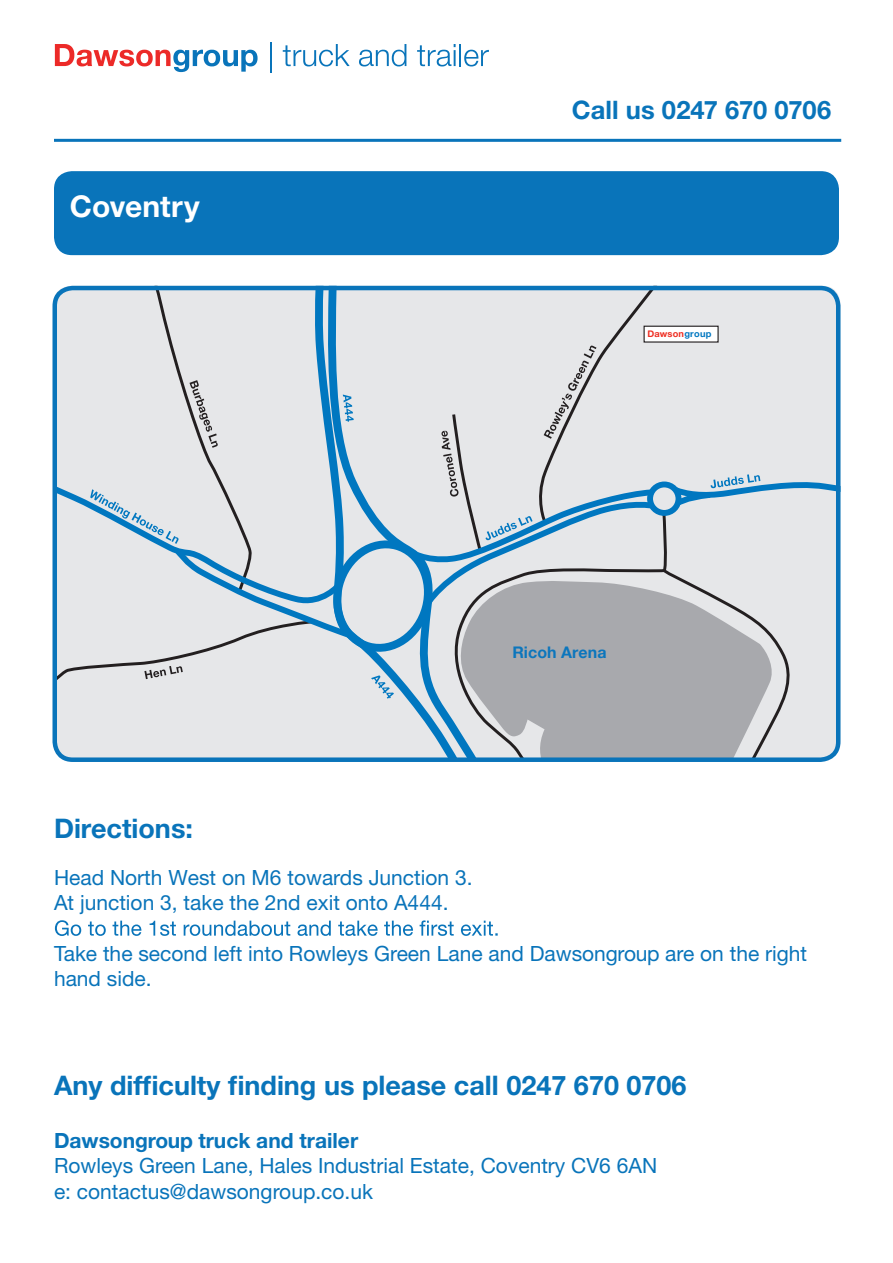
<style>
.page{position:relative;width:893px;height:1263px;background:#fff}
.page>*{position:absolute;margin:0;border:0;box-sizing:border-box;transform-origin:0 0}
.t1{font:700 30px "Helvetica Neue LT Std";color:#fff}
.t2{font:700 27px "Helvetica Neue LT Std";color:#0974ba}
.t3{font:700 25.5px "Helvetica Neue LT Std";color:#0974ba}
.t4{font:21px/25.2px "Helvetica Neue LT Std";color:#0974ba}
.t5{font:700 21px "Helvetica Neue LT Std";color:#0974ba}
.t6{font:700 16.05px "Helvetica Neue";letter-spacing:.005em;color:#0c76bd}
.t7{font:700 9.3px "Helvetica Neue";letter-spacing:.02em;color:#ee2e22}
.s1{color:#0077c0}
</style>
<div class="page">
<div style="left:57px;top:286px;width:783px;height:471px;background:#e6e7e9"></div>
<div style="left:535px;top:291px;width:256px;height:220px;background:#e6e7e9"></div>
<div style="left:78px;top:291px;width:174px;height:55px;background:#e6e7e9"></div>
<div style="left:324px;top:291px;width:186px;height:466px;background:#e6e7e9"></div>
<svg style="left:443px;top:511px;width:352px;height:246px;background:#d9dde0"></svg>
<div style="left:643px;top:326px;width:76px;height:17px;background:#fff;border:1px solid #231f20"></div>
<div style="left:647px;top:481px;width:34px;height:35px;border:6px solid #0077c0;border-radius:50%"></div>
<svg style="left:457px;top:580px;width:318px;height:177px;background:#b5b6ba"></svg>
<svg style="left:668px;top:474px;width:167px;height:35px;background:#b0ccdf"></svg>
<svg style="left:57px;top:346px;width:601px;height:353px;background:#ccd4db"></svg>
<div style="left:52px;top:286px;width:788px;height:476px;border:4px solid #0974ba;border-radius:18px"></div>
<div style="left:54px;top:171px;width:785px;height:84px;background:#0974ba;border-radius:18px"></div>
<div style="left:53px;top:139px;width:788px;height:3px;border:2px solid #0974ba"></div>
<svg style="left:55px;top:920px;width:443px;height:16px"></svg>
<svg style="left:55px;top:44px;width:203px;height:28px"></svg>
<hr style="left:270px;top:42px;width:1px;height:31px;background:#0974ba">
<svg style="left:283px;top:44px;width:67px;height:22px"></svg>
<svg style="left:359px;top:44px;width:47px;height:22px"></svg>
<svg style="left:417px;top:44px;width:39px;height:22px"></svg>
<hr style="left:459px;top:44px;width:2px;height:22px;background:#0974ba">
<svg style="left:464px;top:50px;width:25px;height:16px"></svg>
<h1 class="t1" style="left:70px;top:188px;width:131px">Coventry</h1>
<p class="t3" style="left:572px;top:94px;width:261px">Call us 0247 670 0706</p>
<p class="t7" style="left:647px;top:326px;width:65px">Dawson<span class="s1">group</span></p>
<p class="t6" style="left:512px;top:639px;width:96px">Ricoh Arena</p>
<p class="t2" style="left:54px;top:812px;width:140px">Directions:</p>
<p class="t4" style="left:54px;top:865px;width:420px">Head North West on M6 towards Junction 3.<br>At junction 3, take the 2nd exit onto A444.</p>
<p class="t4" style="left:54px;top:940px;width:755px">Take the second left into Rowleys Green Lane and Dawsongroup are on the right hand side.</p>
<p class="t2" style="left:54px;top:1068px;width:634px">Any difficulty finding us please call 0247 670 0706</p>
<p class="t5" style="left:54px;top:1128px;width:306px">Dawsongroup truck and trailer</p>
<p class="t4" style="left:54px;top:1153px;width:605px">Rowleys Green Lane, Hales Industrial Estate, Coventry CV6 6AN e: contactus@dawsongroup.co.uk</p>
</div>
